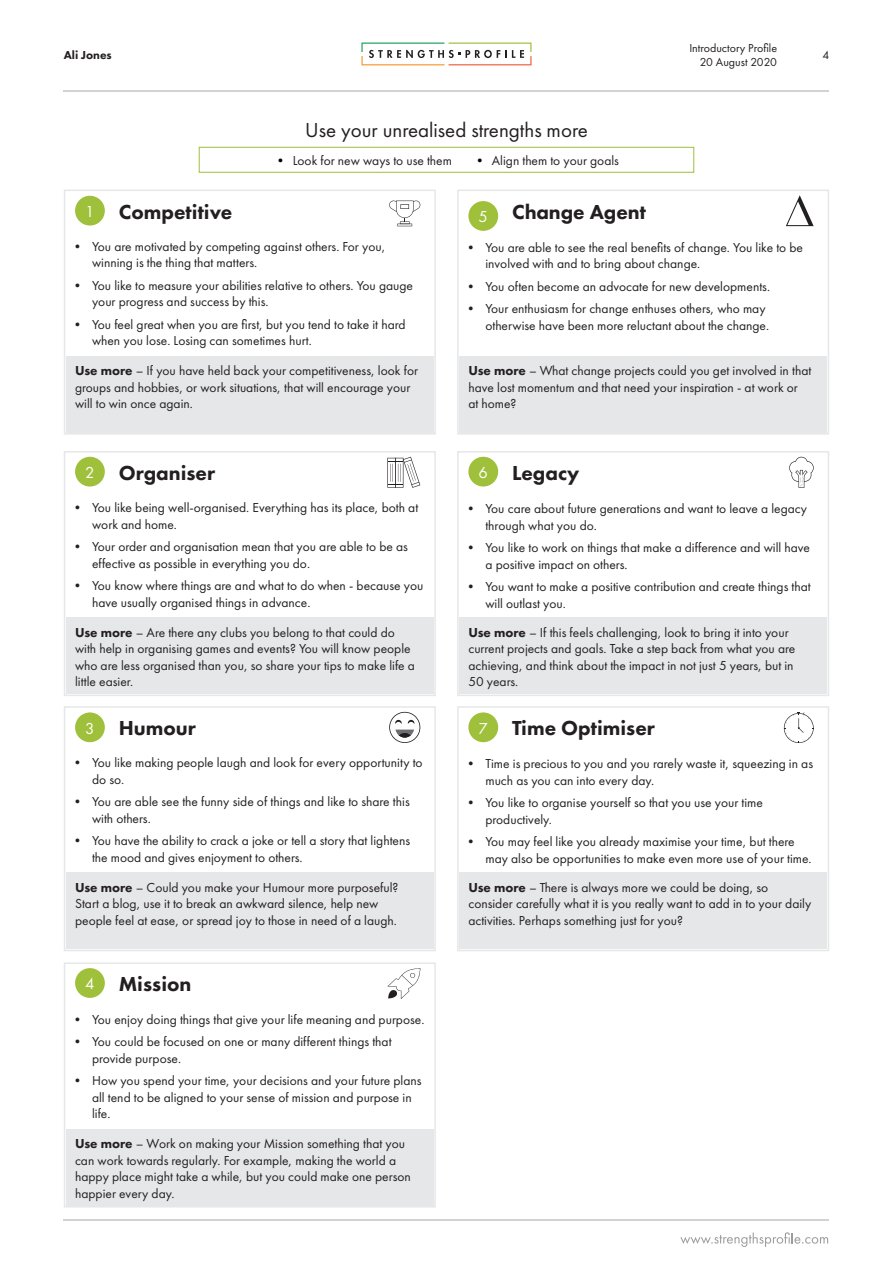
<style>
.page{position:relative;width:893px;height:1263px;background:#fff}
.page>*{position:absolute;margin:0;border:0;box-sizing:border-box;transform-origin:0 0}
.t1{font:800 21px "Futura PT";color:#231f20}
.t2{font:21px "Futura PT";color:#231f20}
.t3{font:16.5px "Futura PT";color:#fff}
.t4{font:13.5px/16.5px "Futura PT";color:#231f20}
.t5{font:12px/14.4px "Futura PT";color:#231f20;text-align:right}
.t6{font:800 12px "Futura PT";color:#231f20}
.s1{color:#000}
.s2{font-weight:800}
</style>
<div class="page">
<svg style="left:680px;top:1232px;width:148px;height:15px"></svg>
<hr style="left:64px;top:1219px;width:765px;height:1px;background:#d1d2d4">
<svg style="left:361px;top:43px;width:170px;height:22px"></svg>
<hr style="left:64px;top:90px;width:765px;height:1px;background:#d1d2d4">
<div style="left:199px;top:147px;width:495px;height:26px;border:1px solid #9fc03a"></div>
<svg style="left:387px;top:968px;width:34px;height:31px"></svg>
<svg style="left:784px;top:712px;width:30px;height:31px"></svg>
<svg style="left:389px;top:200px;width:31px;height:26px"></svg>
<svg style="left:387px;top:457px;width:33px;height:31px"></svg>
<svg style="left:407px;top:464px;width:7px;height:17px"></svg>
<svg style="left:410px;top:463px;width:6px;height:18px"></svg>
<svg style="left:389px;top:712px;width:31px;height:31px"></svg>
<svg style="left:789px;top:457px;width:25px;height:31px"></svg>
<svg style="left:786px;top:195px;width:28px;height:31px"></svg>
<div style="left:66px;top:356px;width:368px;height:76px;background:#e6e7e9"></div>
<div style="left:66px;top:617px;width:368px;height:77px;background:#e6e7e9"></div>
<div style="left:66px;top:872px;width:368px;height:77px;background:#e6e7e9"></div>
<div style="left:66px;top:1129px;width:368px;height:76px;background:#e6e7e9"></div>
<div style="left:460px;top:356px;width:367px;height:76px;background:#e6e7e9"></div>
<div style="left:460px;top:617px;width:367px;height:77px;background:#e6e7e9"></div>
<div style="left:460px;top:872px;width:367px;height:77px;background:#e6e7e9"></div>
<div style="left:64px;top:190px;width:372px;height:245px;border:2px solid #e6e7e9"></div>
<div style="left:64px;top:451px;width:372px;height:245px;border:2px solid #e6e7e9"></div>
<div style="left:64px;top:706px;width:372px;height:245px;border:2px solid #e6e7e9"></div>
<div style="left:64px;top:962px;width:372px;height:245px;border:2px solid #e6e7e9"></div>
<div style="left:457px;top:190px;width:372px;height:245px;border:2px solid #e6e7e9"></div>
<div style="left:457px;top:451px;width:372px;height:245px;border:2px solid #e6e7e9"></div>
<div style="left:457px;top:706px;width:372px;height:245px;border:2px solid #e6e7e9"></div>
<div style="left:75px;top:196px;width:30px;height:30px;background:#9fc03a;border-radius:50%"></div>
<div style="left:468px;top:201px;width:30px;height:30px;background:#9fc03a;border-radius:50%"></div>
<div style="left:75px;top:712px;width:30px;height:30px;background:#9fc03a;border-radius:50%"></div>
<div style="left:468px;top:712px;width:30px;height:30px;background:#9fc03a;border-radius:50%"></div>
<div style="left:75px;top:457px;width:30px;height:29px;background:#9fc03a;border-radius:50%"></div>
<div style="left:468px;top:457px;width:30px;height:29px;background:#9fc03a;border-radius:50%"></div>
<div style="left:75px;top:968px;width:30px;height:30px;background:#9fc03a;border-radius:50%"></div>
<p class="t6" style="left:64px;top:47px;width:50px">Ali Jones</p>
<p class="t5" style="left:689px;top:40px;width:89px">Introductory Profile<br>20 August 2020</p>
<p class="t5" style="left:822px;top:47px;width:8px">4</p>
<p class="t2" style="left:305px;top:118px;width:284px">Use your unrealised strengths more</p>
<p class="t4" style="left:274px;top:152px;width:179px"><span class="s1">•</span> Look for new ways to use them</p>
<p class="t4" style="left:473px;top:152px;width:147px"><span class="s1">•</span> Align them to your goals</p>
<p class="t1" style="left:119px;top:199px;width:115px">Competitive</p>
<p class="t1" style="left:512px;top:199px;width:136px">Change Agent</p>
<p class="t3" style="left:85px;top:202px;width:11px">1</p>
<p class="t3" style="left:479px;top:207px;width:11px">5</p>
<p class="t4" style="left:92px;top:238px;width:295px;text-indent:-21px">• You are motivated by competing against others. For you, winning is the thing that matters.</p>
<p class="t4" style="left:92px;top:277px;width:323px;text-indent:-21px">• You like to measure your abilities relative to others. You gauge your progress and success by this.</p>
<p class="t4" style="left:92px;top:316px;width:315px;text-indent:-21px">• You feel great when you are first, but you tend to take it hard when you lose. Losing can sometimes hurt.</p>
<p class="t4" style="left:75px;top:362px;width:344px"><span class="s2">Use more</span> – If you have held back your competitiveness, look for groups and hobbies, or work situations, that will encourage your will to win once again.</p>
<p class="t4" style="left:485px;top:239px;width:319px;text-indent:-21px">• You are able to see the real benefits of change. You like to be involved with and to bring about change.</p>
<p class="t4" style="left:464px;top:278px;width:307px">• You often become an advocate for new developments.</p>
<p class="t4" style="left:464px;top:300px;width:307px;text-align:right">• Your enthusiasm for change enthuses others, who may otherwise have been more reluctant about the change.</p>
<p class="t4" style="left:468px;top:362px;width:344px"><span class="s2">Use more</span> – What change projects could you get involved in that have lost momentum and that need your inspiration - at work or<br>at home?</p>
<p class="t1" style="left:119px;top:459px;width:98px">Organiser</p>
<p class="t3" style="left:85px;top:463px;width:11px">2</p>
<p class="t3" style="left:479px;top:463px;width:11px">6</p>
<p class="t1" style="left:512px;top:460px;width:69px">Legacy</p>
<p class="t4" style="left:92px;top:499px;width:328px;text-indent:-21px">• You like being well-organised. Everything has its place, both at work and home.</p>
<p class="t4" style="left:92px;top:538px;width:317px;text-indent:-21px">• Your order and organisation mean that you are able to be as effective as possible in everything you do.</p>
<p class="t4" style="left:92px;top:577px;width:333px;text-indent:-21px">• You know where things are and what to do when - because you have usually organised things in advance.</p>
<p class="t4" style="left:75px;top:624px;width:341px"><span class="s2">Use more</span> – Are there any clubs you belong to that could do with help in organising games and events? You will know people who are less organised than you, so share your tips to make life a little easier.</p>
<p class="t4" style="left:485px;top:500px;width:323px;text-indent:-21px">• You care about future generations and want to leave a legacy through what you do.</p>
<p class="t4" style="left:485px;top:539px;width:326px;text-indent:-21px">• You like to work on things that make a difference and will have a positive impact on others.</p>
<p class="t4" style="left:485px;top:578px;width:327px;text-indent:-21px">• You want to make a positive contribution and create things that will outlast you.</p>
<p class="t4" style="left:468px;top:624px;width:328px"><span class="s2">Use more</span> – If this feels challenging, look to bring it into your current projects and goals. Take a step back from what you are achieving, and think about the impact in not just 5 years, but in 50 years.</p>
<p class="t1" style="left:119px;top:715px;width:79px">Humour</p>
<p class="t1" style="left:512px;top:715px;width:144px">Time Optimiser</p>
<p class="t3" style="left:85px;top:718px;width:11px">3</p>
<p class="t3" style="left:479px;top:718px;width:11px">7</p>
<p class="t4" style="left:92px;top:754px;width:332px;text-indent:-21px">• You like making people laugh and look for every opportunity to do so.</p>
<p class="t4" style="left:92px;top:793px;width:319px;text-indent:-21px">• You are able see the funny side of things and like to share this with others.</p>
<p class="t4" style="left:92px;top:832px;width:320px;text-indent:-21px">• You have the ability to crack a joke or tell a story that lightens the mood and gives enjoyment to others.</p>
<p class="t4" style="left:75px;top:879px;width:325px"><span class="s2">Use more</span> – Could you make your Humour more purposeful?<br>Start a blog, use it to break an awkward silence, help new people feel at ease, or spread joy to those in need of a laugh.</p>
<p class="t3" style="left:85px;top:974px;width:11px">4</p>
<p class="t1" style="left:119px;top:971px;width:74px">Mission</p>
<p class="t4" style="left:71px;top:1011px;width:355px">• You enjoy doing things that give your life meaning and purpose.</p>
<p class="t4" style="left:92px;top:1033px;width:301px;text-indent:-21px">• You could be focused on one or many different things that provide purpose.</p>
<p class="t4" style="left:92px;top:1072px;width:331px;text-indent:-21px">• How you spend your time, your decisions and your future plans all tend to be aligned to your sense of mission and purpose in life.</p>
<p class="t4" style="left:75px;top:1135px;width:337px"><span class="s2">Use more</span> – Work on making your Mission something that you can work towards regularly. For example, making the world a happy place might take a while, but you could make one person happier every day.</p>
<p class="t4" style="left:485px;top:756px;width:329px;text-indent:-21px">• Time is precious to you and you rarely waste it, squeezing in as much as you can into every day.</p>
<p class="t4" style="left:485px;top:795px;width:279px;text-indent:-21px">• You like to organise yourself so that you use your time productively.</p>
<p class="t4" style="left:485px;top:834px;width:328px;text-indent:-21px">• You may feel like you already maximise your time, but there may also be opportunities to make even more use of your time.</p>
<p class="t4" style="left:468px;top:879px;width:344px"><span class="s2">Use more</span> – There is always more we could be doing, so consider carefully what it is you really want to add in to your daily activities. Perhaps something just for you?</p>
</div>
